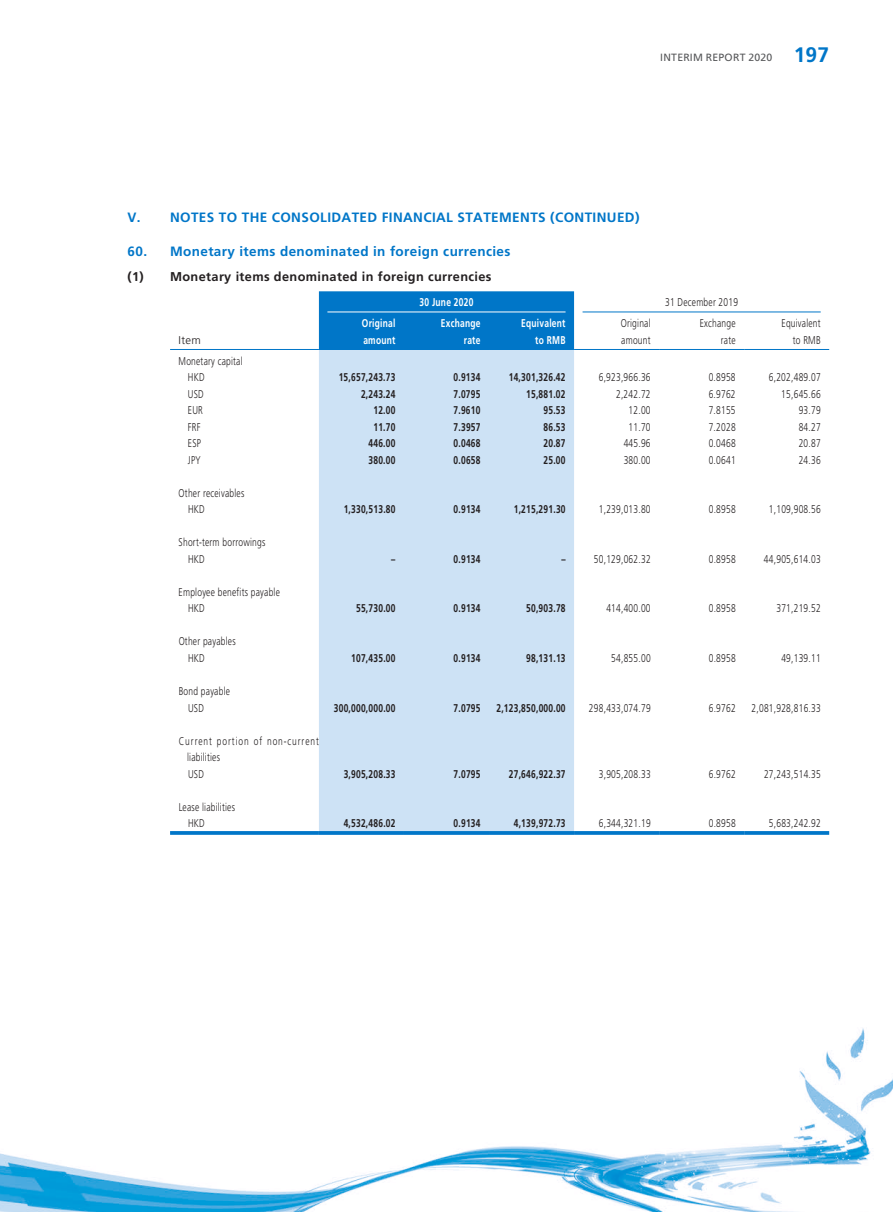
<style>
.page{position:relative;width:893px;height:1212px;background:#fff}
.page>*{position:absolute;margin:0;border:0;box-sizing:border-box;transform-origin:0 0}
.t1{font:700 13.5px "Frutiger LT Std";letter-spacing:.03em;color:#0076c8}
.t2{font:700 12.75px "Frutiger LT Std";letter-spacing:.03em;color:#231f20}
.t3{font:300 11.25px/16.5px "Frutiger LT Std";letter-spacing:.03em;color:#231f20;scale:.75 1}
.t4{font:700 11.25px "Frutiger LT Std";letter-spacing:.03em;color:#231f20;scale:.75 1}
.t5{font:700 11.25px/16.5px "Frutiger LT Std";letter-spacing:.03em;color:#fff;text-align:right;scale:.75 1}
.t6{font:300 11.25px/16.5px "Frutiger LT Std";letter-spacing:.115em;color:#231f20;scale:.75 1}
.t7{font:300 11.25px "Frutiger LT Std";letter-spacing:.03em;color:#231f20}
.t8{font:10.5px "Frutiger LT Std";letter-spacing:.02em;color:#57585a}
.s1{font-weight:700;font-size:21px;color:#0076c8}
</style>
<div class="page">
<img style="left:0;top:291px;width:893px;height:921px">
<div style="left:319px;top:291px;width:255px;height:58px;background:#0076c8"></div>
<div style="left:319px;top:350px;width:255px;height:481px;background:#cde2f5"></div>
<hr style="left:327px;top:312px;width:239px;height:1px;background:#fff">
<hr style="left:583px;top:312px;width:238px;height:1px;background:#0076c8">
<hr style="left:170px;top:349px;width:149px;height:1px;background:#0076c8">
<hr style="left:319px;top:349px;width:85px;height:1px;background:#0076c8">
<hr style="left:404px;top:349px;width:85px;height:1px;background:#0076c8">
<hr style="left:489px;top:349px;width:85px;height:1px;background:#0076c8">
<hr style="left:574px;top:349px;width:85px;height:1px;background:#0076c8">
<hr style="left:659px;top:349px;width:85px;height:1px;background:#0076c8">
<hr style="left:744px;top:349px;width:85px;height:1px;background:#0076c8">
<svg style="left:170px;top:831px;width:149px;height:4px"></svg>
<svg style="left:319px;top:831px;width:85px;height:4px"></svg>
<svg style="left:404px;top:831px;width:85px;height:4px"></svg>
<svg style="left:489px;top:831px;width:85px;height:4px"></svg>
<svg style="left:574px;top:831px;width:85px;height:4px"></svg>
<svg style="left:659px;top:831px;width:85px;height:4px"></svg>
<svg style="left:744px;top:831px;width:85px;height:4px"></svg>
<p class="t8" style="left:660px;top:51px;width:170px">INTERIM REPORT 2020 <span class="s1">197</span></p>
<p class="t1" style="left:128px;top:210px;width:513px">V. NOTES TO THE CONSOLIDATED FINANCIAL STATEMENTS (CONTINUED)</p>
<p class="t1" style="left:128px;top:243px;width:384px">60. Monetary items denominated in foreign currencies</p>
<p class="t2" style="left:128px;top:269px;width:365px">(1) Monetary items denominated in foreign currencies</p>
<p class="t5" style="left:420px;top:294px;width:73px">30 June 2020</p>
<p class="t3" style="left:665px;top:294px;width:99px">31 December 2019</p>
<p class="t7" style="left:179px;top:334px;width:24px">Item</p>
<p class="t5" style="left:362px;top:315px;width:46px;text-align:left">Original amount</p>
<p class="t5" style="left:441px;top:315px;width:54px">Exchange rate</p>
<p class="t5" style="left:521px;top:315px;width:61px">Equivalent to RMB</p>
<p class="t3" style="left:621px;top:315px;width:41px">Original amount</p>
<p class="t3" style="left:700px;top:315px;width:49px;text-align:right">Exchange rate</p>
<p class="t3" style="left:781px;top:315px;width:54px;text-align:right">Equivalent to RMB</p>
<p class="t3" style="left:188px;top:353px;width:74px;text-indent:-9px">Monetary capital<br>HKD</p>
<p class="t4" style="left:339px;top:371px;width:77px">15,657,243.73</p>
<p class="t4" style="left:454px;top:371px;width:37px">0.9134</p>
<p class="t4" style="left:509px;top:371px;width:77px">14,301,326.42</p>
<p class="t3" style="left:599px;top:369px;width:71px">6,923,966.36</p>
<p class="t3" style="left:709px;top:369px;width:37px">0.8958</p>
<p class="t3" style="left:769px;top:369px;width:71px">6,202,489.07</p>
<p class="t3" style="left:188px;top:386px;width:23px">USD</p>
<p class="t4" style="left:361px;top:387px;width:47px">2,243.24</p>
<p class="t4" style="left:454px;top:387px;width:37px">7.0795</p>
<p class="t4" style="left:526px;top:387px;width:54px">15,881.02</p>
<p class="t3" style="left:616px;top:386px;width:47px">2,242.72</p>
<p class="t3" style="left:709px;top:386px;width:37px">6.9762</p>
<p class="t3" style="left:781px;top:386px;width:54px">15,645.66</p>
<p class="t3" style="left:188px;top:402px;width:22px">EUR</p>
<p class="t4" style="left:373px;top:404px;width:31px">12.00</p>
<p class="t4" style="left:454px;top:404px;width:37px">7.9610</p>
<p class="t4" style="left:543px;top:404px;width:31px">95.53</p>
<p class="t3" style="left:629px;top:402px;width:31px">12.00</p>
<p class="t3" style="left:709px;top:402px;width:37px">7.8155</p>
<p class="t3" style="left:799px;top:402px;width:31px">93.79</p>
<p class="t3" style="left:188px;top:419px;width:18px">FRF</p>
<p class="t4" style="left:373px;top:420px;width:31px">11.70</p>
<p class="t4" style="left:454px;top:420px;width:37px">7.3957</p>
<p class="t4" style="left:543px;top:420px;width:31px">86.53</p>
<p class="t3" style="left:629px;top:419px;width:31px">11.70</p>
<p class="t3" style="left:709px;top:419px;width:37px">7.2028</p>
<p class="t3" style="left:799px;top:419px;width:31px">84.27</p>
<p class="t3" style="left:188px;top:435px;width:19px">ESP</p>
<p class="t4" style="left:368px;top:437px;width:37px">446.00</p>
<p class="t4" style="left:454px;top:437px;width:37px">0.0468</p>
<p class="t4" style="left:543px;top:437px;width:31px">20.87</p>
<p class="t3" style="left:624px;top:435px;width:37px">445.96</p>
<p class="t3" style="left:709px;top:435px;width:37px">0.0468</p>
<p class="t3" style="left:799px;top:435px;width:31px">20.87</p>
<p class="t3" style="left:188px;top:452px;width:18px">JPY</p>
<p class="t4" style="left:368px;top:453px;width:37px">380.00</p>
<p class="t4" style="left:454px;top:453px;width:37px">0.0658</p>
<p class="t4" style="left:544px;top:453px;width:31px">25.00</p>
<p class="t3" style="left:624px;top:452px;width:37px">380.00</p>
<p class="t3" style="left:709px;top:452px;width:37px">0.0641</p>
<p class="t3" style="left:799px;top:452px;width:31px">24.36</p>
<p class="t3" style="left:188px;top:485px;width:77px;text-indent:-9px">Other receivables<br>HKD</p>
<p class="t4" style="left:344px;top:503px;width:71px">1,330,513.80</p>
<p class="t4" style="left:454px;top:503px;width:37px">0.9134</p>
<p class="t4" style="left:514px;top:503px;width:71px">1,215,291.30</p>
<p class="t3" style="left:599px;top:501px;width:71px">1,239,013.80</p>
<p class="t3" style="left:709px;top:501px;width:37px">0.8958</p>
<p class="t3" style="left:769px;top:501px;width:71px">1,109,908.56</p>
<p class="t3" style="left:188px;top:534px;width:105px;text-indent:-9px">Short-term borrowings<br>HKD</p>
<p class="t3" style="left:188px;top:584px;width:124px;text-indent:-9px">Employee benefits payable<br>HKD</p>
<p class="t3" style="left:188px;top:633px;width:65px;text-indent:-9px">Other payables<br>HKD</p>
<p class="t3" style="left:188px;top:683px;width:58px;text-indent:-9px">Bond payable<br>USD</p>
<p class="t6" style="left:187px;top:732px;width:177px;text-indent:-9px">Current portion of non-current liabilities<br>USD</p>
<p class="t3" style="left:188px;top:798px;width:64px;text-indent:-9px">Lease liabilities<br>HKD</p>
<p class="t4" style="left:391px;top:552px;width:7px">–</p>
<p class="t4" style="left:454px;top:552px;width:37px">0.9134</p>
<p class="t4" style="left:561px;top:552px;width:7px">–</p>
<p class="t3" style="left:594px;top:551px;width:77px">50,129,062.32</p>
<p class="t3" style="left:709px;top:551px;width:37px">0.8958</p>
<p class="t3" style="left:764px;top:551px;width:77px">44,905,614.03</p>
<p class="t4" style="left:356px;top:602px;width:54px">55,730.00</p>
<p class="t4" style="left:454px;top:602px;width:37px">0.9134</p>
<p class="t4" style="left:526px;top:602px;width:54px">50,903.78</p>
<p class="t3" style="left:606px;top:600px;width:61px">414,400.00</p>
<p class="t3" style="left:709px;top:600px;width:37px">0.8958</p>
<p class="t3" style="left:776px;top:600px;width:61px">371,219.52</p>
<p class="t4" style="left:351px;top:651px;width:61px">107,435.00</p>
<p class="t4" style="left:454px;top:651px;width:37px">0.9134</p>
<p class="t4" style="left:526px;top:651px;width:54px">98,131.13</p>
<p class="t3" style="left:611px;top:650px;width:54px">54,855.00</p>
<p class="t3" style="left:709px;top:650px;width:37px">0.8958</p>
<p class="t3" style="left:781px;top:650px;width:54px">49,139.11</p>
<p class="t4" style="left:334px;top:701px;width:84px">300,000,000.00</p>
<p class="t4" style="left:454px;top:701px;width:37px">7.0795</p>
<p class="t4" style="left:496px;top:701px;width:94px">2,123,850,000.00</p>
<p class="t3" style="left:589px;top:699px;width:84px">298,433,074.79</p>
<p class="t3" style="left:709px;top:699px;width:37px">6.9762</p>
<p class="t3" style="left:752px;top:699px;width:94px">2,081,928,816.33</p>
<p class="t4" style="left:344px;top:767px;width:71px">3,905,208.33</p>
<p class="t4" style="left:454px;top:767px;width:37px">7.0795</p>
<p class="t4" style="left:509px;top:767px;width:77px">27,646,922.37</p>
<p class="t3" style="left:599px;top:765px;width:71px">3,905,208.33</p>
<p class="t3" style="left:709px;top:765px;width:37px">6.9762</p>
<p class="t3" style="left:764px;top:765px;width:77px">27,243,514.35</p>
<p class="t4" style="left:344px;top:816px;width:71px">4,532,486.02</p>
<p class="t4" style="left:454px;top:816px;width:37px">0.9134</p>
<p class="t4" style="left:514px;top:816px;width:71px">4,139,972.73</p>
<p class="t3" style="left:599px;top:815px;width:71px">6,344,321.19</p>
<p class="t3" style="left:709px;top:815px;width:37px">0.8958</p>
<p class="t3" style="left:769px;top:815px;width:71px">5,683,242.92</p>
</div>
